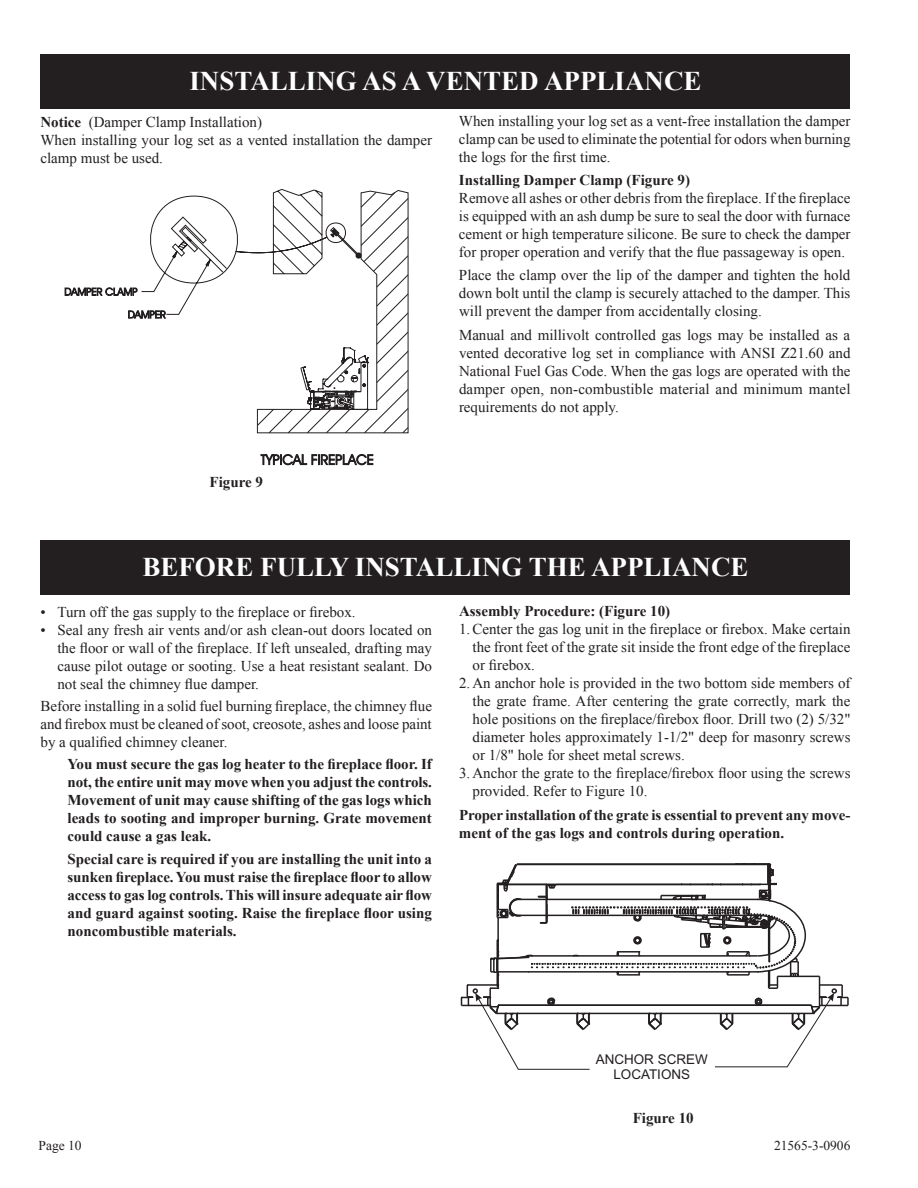
<style>
.page{position:relative;width:918px;height:1188px;background:#fff}
.page>*{position:absolute;margin:0;border:0;box-sizing:border-box;transform-origin:0 0}
.t1{font:700 27px "Times New Roman";color:#fff}
.t2{font:15px/18px "Times New Roman";color:#231f20;text-align:justify}
.t3{font:700 15px/18px "Times New Roman";color:#231f20;text-align:justify}
.t4{font:13.5px/15px "Arial";color:#231f20;text-align:center}
.t5{font:13.5px "Times New Roman";color:#231f20}
.s1{font-weight:700}
</style>
<div class="page">
<svg style="left:461px;top:863px;width:388px;height:207px"></svg>
<div style="left:40px;top:54px;width:810px;height:54px;background:#231f20"></div>
<div style="left:40px;top:540px;width:810px;height:54px;background:#231f20"></div>
<svg style="left:136px;top:202px;width:34px;height:117px"></svg>
<svg style="left:129px;top:311px;width:36px;height:7px"></svg>
<svg style="left:65px;top:288px;width:72px;height:8px"></svg>
<svg style="left:170px;top:189px;width:239px;height:245px"></svg>
<svg style="left:261px;top:455px;width:112px;height:10px"></svg>
<h1 class="t1" style="left:189px;top:63px;width:514px">INSTALLING AS A VENTED APPLIANCE</h1>
<p class="t2" style="left:40px;top:113px;width:393px;text-align:left"><span class="s1">Notice</span> (Damper Clamp Installation)<br>When installing your log set as a vented installation the damper clamp must be used.</p>
<p class="t2" style="left:459px;top:111px;width:393px">When installing your log set as a vent-free installation the damper clamp can be used to eliminate the potential for odors when burning the logs for the first time.</p>
<p class="t3" style="left:459px;top:171px;width:233px">Installing Damper Clamp (Figure 9)</p>
<p class="t2" style="left:459px;top:189px;width:393px">Remove all ashes or other debris from the fireplace. If the fireplace is equipped with an ash dump be sure to seal the door with furnace cement or high temperature silicone. Be sure to check the damper for proper operation and verify that the flue passageway is open.</p>
<p class="t2" style="left:459px;top:266px;width:393px">Place the clamp over the lip of the damper and tighten the hold down bolt until the clamp is securely attached to the damper. This will prevent the damper from accidentally closing.</p>
<p class="t2" style="left:459px;top:325px;width:393px">Manual and millivolt controlled gas logs may be installed as a vented decorative log set in compliance with ANSI Z21.60 and National Fuel Gas Code. When the gas logs are operated with the damper open, non-combustible material and minimum mantel requirements do not apply.</p>
<p class="t3" style="left:210px;top:473px;width:55px">Figure 9</p>
<h1 class="t1" style="left:142px;top:549px;width:608px">BEFORE FULLY INSTALLING THE APPLIANCE</h1>
<p class="t2" style="left:41px;top:602px;width:317px">• Turn off the gas supply to the fireplace or firebox.</p>
<p class="t2" style="left:57px;top:620px;width:376px;text-indent:-17px">• Seal any fresh air vents and/or ash clean-out doors located on the floor or wall of the fireplace. If left unsealed, drafting may cause pilot outage or sooting. Use a heat resistant sealant. Do not seal the chimney flue damper.</p>
<p class="t2" style="left:41px;top:697px;width:393px">Before installing in a solid fuel burning fireplace, the chimney flue and firebox must be cleaned of soot, creosote, ashes and loose paint by a qualified chimney cleaner.</p>
<p class="t3" style="left:68px;top:755px;width:366px">You must secure the gas log heater to the fireplace floor. If not, the entire unit may move when you adjust the controls.<br>Movement of unit may cause shifting of the gas logs which leads to sooting and improper burning. Grate movement could cause a gas leak.</p>
<p class="t3" style="left:68px;top:849px;width:366px">Special care is required if you are installing the unit into a sunken fireplace. You must raise the fireplace floor to allow access to gas log controls. This will insure adequate air flow and guard against sooting. Raise the fireplace floor using noncombustible materials.</p>
<p class="t3" style="left:459px;top:602px;width:213px">Assembly Procedure: (Figure 10)</p>
<p class="t2" style="left:472px;top:620px;width:380px;text-indent:-13px">1. Center the gas log unit in the fireplace or firebox. Make certain the front feet of the grate sit inside the front edge of the fireplace or firebox.</p>
<p class="t2" style="left:472px;top:674px;width:380px;text-indent:-13px">2. An anchor hole is provided in the two bottom side members of the grate frame. After centering the grate correctly, mark the hole positions on the fireplace/firebox floor. Drill two (2) 5/32" diameter holes approximately 1-1/2" deep for masonry screws or 1/8" hole for sheet metal screws.</p>
<p class="t2" style="left:472px;top:764px;width:380px;text-indent:-13px">3. Anchor the grate to the fireplace/firebox floor using the screws provided. Refer to Figure 10.</p>
<p class="t3" style="left:459px;top:805px;width:393px">Proper installation of the grate is essential to prevent any move&shy;ment of the gas logs and controls during operation.</p>
<p class="t4" style="left:596px;top:1053px;width:114px">ANCHOR SCREW<br>LOCATIONS</p>
<p class="t3" style="left:633px;top:1108px;width:62px">Figure 10</p>
<p class="t5" style="left:39px;top:1137px;width:45px">Page 10</p>
<p class="t5" style="left:774px;top:1137px;width:78px">21565-3-0906</p>
</div>
